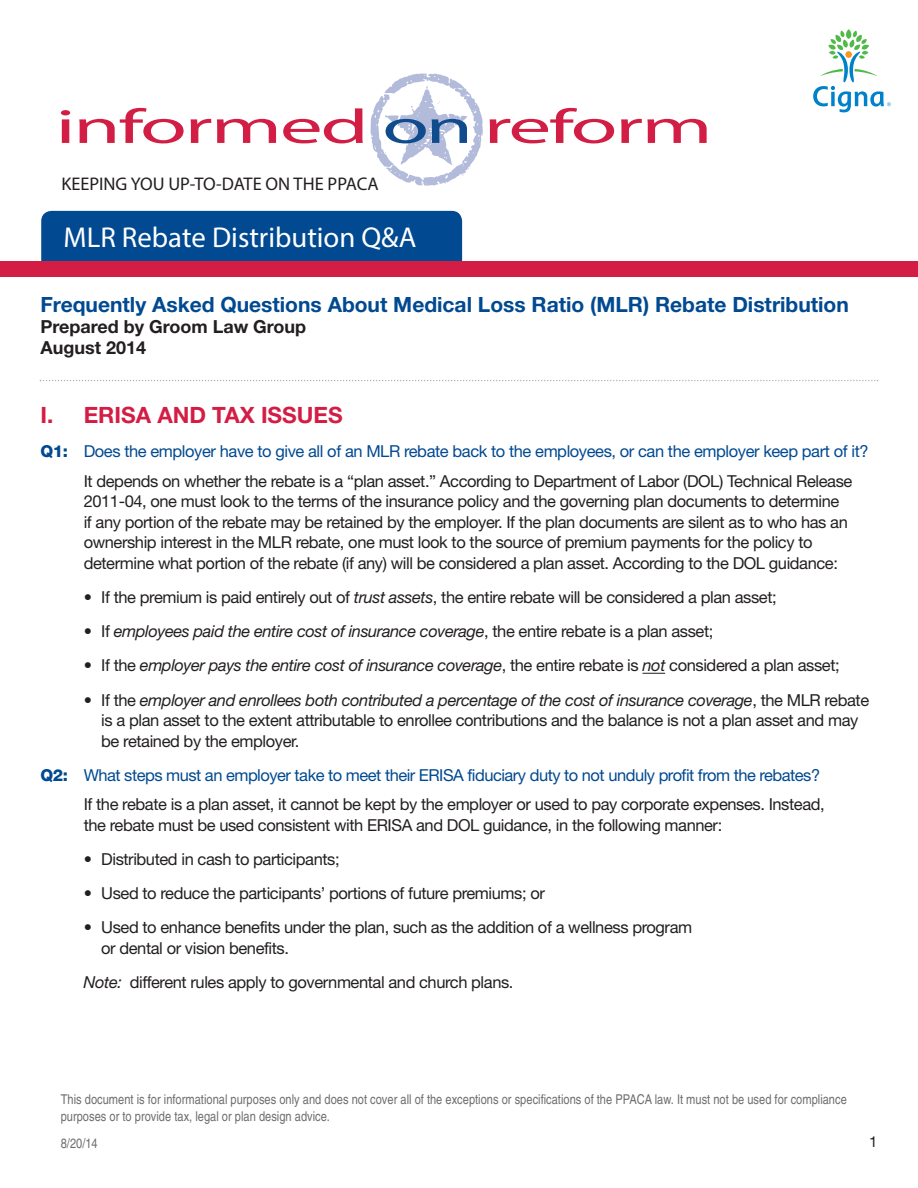
<style>
.page{position:relative;width:918px;height:1188px;background:#fff}
.page>*{position:absolute;margin:0;border:0;box-sizing:border-box;transform-origin:0 0}
.t1{font:48.6px "Myriad Pro";letter-spacing:-.025em;color:#d21e44;scale:1.75 1}
.t2{font:600 semi-condensed 28.8px "Myriad Pro";color:#fff}
.t3{font:700 22.5px "Helvetica Neue";color:#d41d44}
.t4{font:700 21px "Helvetica Neue";color:#014990}
.t5{font:600 semi-condensed 18.3px "Myriad Pro";color:#231f20}
.t6{font:700 18px/21px "Helvetica Neue";color:#231f20}
.t7{font:16.5px/20.7px "Helvetica Neue";letter-spacing:-.025em;color:#231f20}
.t8{font:16.5px/29.2px "Helvetica Neue";letter-spacing:-.03em;color:#014990;text-align:right}
.t9{font:italic 16.5px "Helvetica Neue";letter-spacing:-.025em;color:#231f20}
.t10{font:15px "Helvetica Neue";color:#231f20}
.t11{font:condensed 13.5px/16.2px "Helvetica";color:#6c6d70}
.s1{color:#104b8d}
.s2{font-weight:800;color:#014990}
.s3{color:#014990}
.s4{font-style:italic}
.s5{font-style:normal}
.s6{font-weight:800}
.s7{color:#231f20}
</style>
<div class="page">
<div style="left:41px;top:211px;width:421px;height:50px;background:#014990"></div>
<svg style="left:370px;top:74px;width:113px;height:112px"></svg>
<svg style="left:813px;top:29px;width:78px;height:83px"></svg>
<div style="left:0;top:261px;width:918px;height:16px;background:#d41d44"></div>
<svg style="left:643px;top:673px;width:22px;height:1px"></svg>
<svg style="left:40px;top:380px;width:838px;height:1px"></svg>
<h1 class="t1" style="left:56px;top:108px;width:377px">informed <span class="s1">on</span>reform</h1>
<p class="t5" style="left:61px;top:177px;width:319px">KEEPING YOU UP-TO-DATE ON THE PPACA</p>
<h2 class="t2" style="left:64px;top:226px;width:354px">MLR Rebate Distribution Q&amp;A</h2>
<p class="t4" style="left:40px;top:297px;width:810px">Frequently Asked Questions About Medical Loss Ratio (MLR) Rebate Distribution</p>
<p class="t6" style="left:40px;top:318px;width:267px">Prepared by Groom Law Group<br>August 2014</p>
<h3 class="t3" style="left:40px;top:407px;width:304px">I. ERISA AND TAX ISSUES</h3>
<p class="t7" style="left:84px;top:438px;width:786px;line-height:29.2px;text-indent:-43px"><span class="s2">Q1:</span> <span class="s3">Does the employer have to give all of an MLR rebate back to the employees, or can the employer keep part of it?<br></span>It depends on whether the rebate is a “plan asset.” According to Department of Labor (DOL) Technical Release</p>
<p class="t7" style="left:84px;top:493px;width:766px">2011-04, one must look to the terms of the insurance policy and the governing plan documents to determine if any portion of the rebate may be retained by the employer. If the plan documents are silent as to who has an ownership interest in the MLR rebate, one must look to the source of premium payments for the policy to determine what portion of the rebate (if any) will be considered a plan asset. According to the DOL guidance:</p>
<p class="t7" style="left:84px;top:589px;width:695px">• If the premium is paid entirely out of <span class="s4">trust assets</span>, the entire rebate will be considered a plan asset;</p>
<p class="t9" style="left:84px;top:626px;width:631px"><span class="s5">• If</span> employees paid the entire cost of insurance coverage<span class="s5">, the entire rebate is a plan asset;</span></p>
<p class="t9" style="left:84px;top:660px;width:758px"><span class="s5">• If the</span> employer pays the entire cost of insurance coverage<span class="s5">, the entire rebate is</span> not <span class="s5">considered a plan asset;</span></p>
<p class="t7" style="left:101px;top:691px;width:769px;text-indent:-18px">• If the <span class="s4">employer and enrollees both contributed a percentage of the cost of insurance coverage</span>, the MLR rebate is a plan asset to the extent attributable to enrollee contributions and the balance is not a plan asset and may be retained by the employer.</p>
<p class="t8" style="left:40px;top:762px;width:786px"><span class="s6">Q2:</span> What steps must an employer take to meet their ERISA fiduciary duty to not unduly profit from the rebates?<br><span class="s7">If the rebate is a plan asset, it cannot be kept by the employer or used to pay corporate expenses. Instead,</span></p>
<p class="t7" style="left:84px;top:816px;width:640px">the rebate must be used consistent with ERISA and DOL guidance, in the following manner:</p>
<p class="t7" style="left:84px;top:850px;width:257px">• Distributed in cash to participants;</p>
<p class="t7" style="left:84px;top:884px;width:463px">• Used to reduce the participants’ portions of future premiums; or</p>
<p class="t7" style="left:101px;top:919px;width:592px;text-indent:-18px">• Used to enhance benefits under the plan, such as the addition of a wellness program or dental or vision benefits.</p>
<p class="t7" style="left:84px;top:973px;width:431px"><span class="s4">Note:</span> different rules apply to governmental and church plans.</p>
<p class="t11" style="left:61px;top:1093px;width:788px">This document is for informational purposes only and does not cover all of the exceptions or specifications of the PPACA law. It must not be used for compliance purposes or to provide tax, legal or plan design advice.</p>
<p class="t11" style="left:61px;top:1136px;width:39px">8/20/14</p>
<p class="t10" style="left:869px;top:1136px;width:10px">1</p>
</div>
